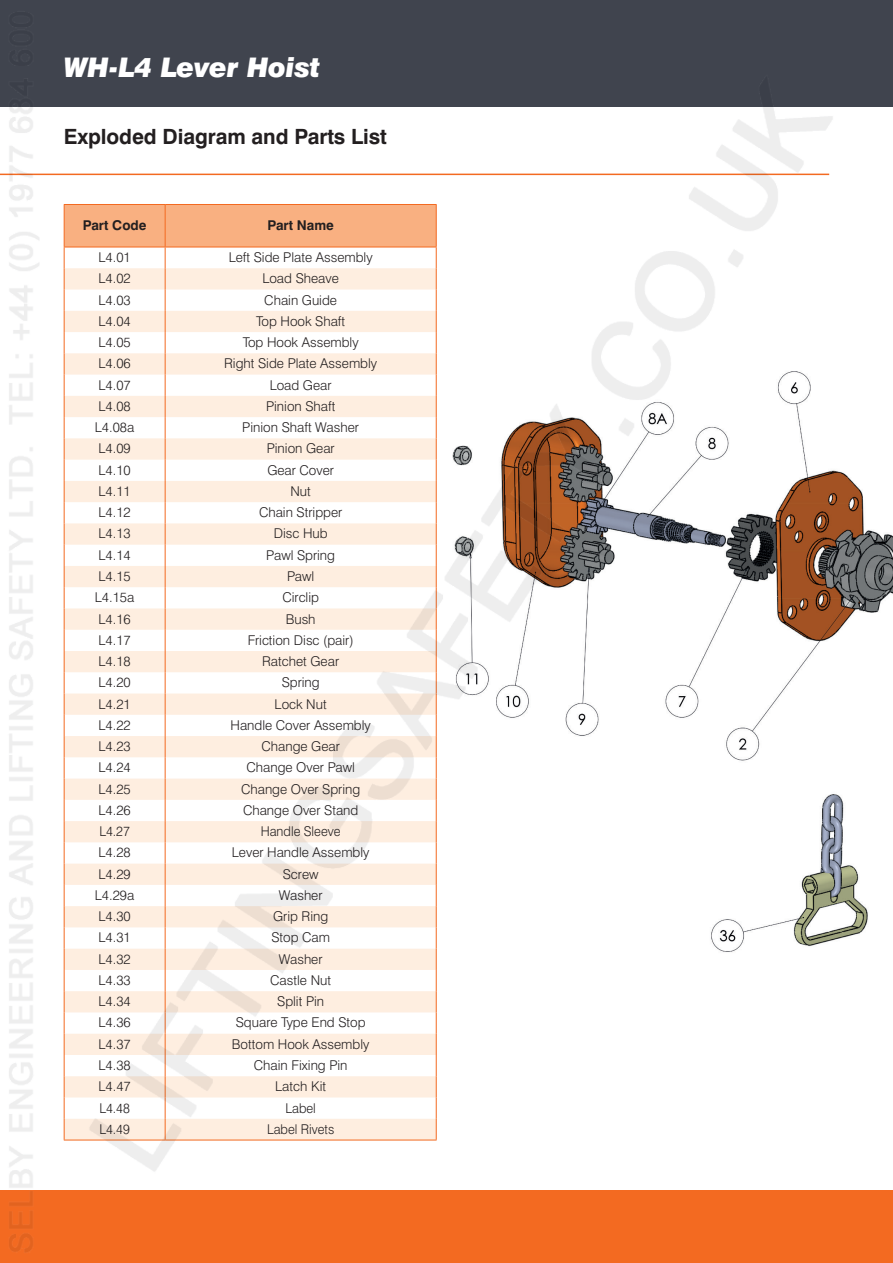
<style>
.page{position:relative;width:893px;height:1263px;background:#fff}
.page>*{position:absolute;margin:0;border:0;box-sizing:border-box;transform-origin:0 0}
.t1{font:italic 900 27px "Swiss 721 BT";letter-spacing:-.01em;color:#fff}
.t2{font:700 21px "Swiss 721 BT";letter-spacing:-.005em;color:#231f20}
.t3{font:300 13.5px "Swiss 721 BT";color:#231f20}
.t4{font:300 13.5px "Swiss 721 BT";color:#231f20;scale:.95 1}
.t5{font:700 13.5px "Swiss 721 BT";color:#231f20}
</style>
<div class="page">
<img style="left:0;top:0;width:893px;height:1263px">
<h1 class="t1" style="left:64px;top:51px;width:258px">WH-L4 Lever Hoist</h1>
<h2 class="t2" style="left:64px;top:124px;width:325px">Exploded Diagram and Parts List</h2>
<p class="t5" style="left:83px;top:217px;width:65px">Part Code</p>
<p class="t5" style="left:267px;top:217px;width:68px">Part Name</p>
<p class="t3" style="left:99px;top:249px;width:34px">L4.01</p>
<p class="t3" style="left:229px;top:249px;width:145px">Left Side Plate Assembly</p>
<p class="t3" style="left:99px;top:270px;width:34px">L4.02</p>
<p class="t3" style="left:262px;top:270px;width:78px">Load Sheave</p>
<p class="t3" style="left:99px;top:291px;width:34px">L4.03</p>
<p class="t3" style="left:264px;top:291px;width:74px">Chain Guide</p>
<p class="t3" style="left:99px;top:313px;width:34px">L4.04</p>
<p class="t3" style="left:256px;top:313px;width:90px">Top Hook Shaft</p>
<p class="t3" style="left:99px;top:334px;width:34px">L4.05</p>
<p class="t3" style="left:243px;top:334px;width:117px">Top Hook Assembly</p>
<p class="t3" style="left:99px;top:355px;width:34px">L4.06</p>
<p class="t3" style="left:224px;top:355px;width:154px">Right Side Plate Assembly</p>
<p class="t3" style="left:99px;top:377px;width:34px">L4.07</p>
<p class="t3" style="left:270px;top:377px;width:63px">Load Gear</p>
<p class="t3" style="left:99px;top:398px;width:34px">L4.08</p>
<p class="t3" style="left:266px;top:398px;width:71px">Pinion Shaft</p>
<p class="t3" style="left:95px;top:419px;width:41px">L4.08a</p>
<p class="t3" style="left:242px;top:419px;width:118px">Pinion Shaft Washer</p>
<p class="t3" style="left:99px;top:440px;width:34px">L4.09</p>
<p class="t3" style="left:267px;top:440px;width:70px">Pinion Gear</p>
<p class="t3" style="left:99px;top:462px;width:34px">L4.10</p>
<p class="t3" style="left:267px;top:462px;width:68px">Gear Cover</p>
<p class="t3" style="left:99px;top:483px;width:34px">L4.11</p>
<p class="t3" style="left:290px;top:483px;width:22px">Nut</p>
<p class="t3" style="left:99px;top:504px;width:34px">L4.12</p>
<p class="t3" style="left:259px;top:504px;width:85px">Chain Stripper</p>
<p class="t3" style="left:99px;top:525px;width:34px">L4.13</p>
<p class="t3" style="left:274px;top:525px;width:55px">Disc Hub</p>
<p class="t3" style="left:99px;top:547px;width:34px">L4.14</p>
<p class="t3" style="left:266px;top:547px;width:70px">Pawl Spring</p>
<p class="t3" style="left:99px;top:568px;width:34px">L4.15</p>
<p class="t3" style="left:287px;top:568px;width:29px">Pawl</p>
<p class="t3" style="left:95px;top:589px;width:41px">L4.15a</p>
<p class="t3" style="left:282px;top:589px;width:38px">Circlip</p>
<p class="t3" style="left:99px;top:610px;width:34px">L4.16</p>
<p class="t3" style="left:286px;top:610px;width:31px">Bush</p>
<p class="t3" style="left:99px;top:632px;width:34px">L4.17</p>
<p class="t3" style="left:248px;top:632px;width:108px">Friction Disc (pair)</p>
<p class="t3" style="left:99px;top:653px;width:34px">L4.18</p>
<p class="t3" style="left:262px;top:653px;width:78px">Ratchet Gear</p>
<p class="t3" style="left:99px;top:674px;width:34px">L4.20</p>
<p class="t3" style="left:282px;top:674px;width:40px">Spring</p>
<p class="t3" style="left:99px;top:695px;width:34px">L4.21</p>
<p class="t3" style="left:275px;top:695px;width:54px">Lock Nut</p>
<p class="t3" style="left:99px;top:717px;width:34px">L4.22</p>
<p class="t3" style="left:231px;top:717px;width:142px">Handle Cover Assembly</p>
<p class="t3" style="left:99px;top:738px;width:34px">L4.23</p>
<p class="t3" style="left:261px;top:738px;width:80px">Change Gear</p>
<p class="t3" style="left:99px;top:759px;width:34px">L4.24</p>
<p class="t3" style="left:247px;top:759px;width:110px">Change Over Pawl</p>
<p class="t3" style="left:99px;top:781px;width:34px">L4.25</p>
<p class="t3" style="left:241px;top:781px;width:121px">Change Over Spring</p>
<p class="t3" style="left:99px;top:802px;width:34px">L4.26</p>
<p class="t3" style="left:243px;top:802px;width:117px">Change Over Stand</p>
<p class="t4" style="left:99px;top:823px;width:34px">L4.27</p>
<p class="t4" style="left:261px;top:823px;width:86px">Handle Sleeve</p>
<p class="t3" style="left:99px;top:844px;width:34px">L4.28</p>
<p class="t3" style="left:232px;top:844px;width:139px">Lever Handle Assembly</p>
<p class="t3" style="left:99px;top:865px;width:34px">L4.29</p>
<p class="t3" style="left:283px;top:865px;width:37px">Screw</p>
<p class="t3" style="left:95px;top:887px;width:41px">L4.29a</p>
<p class="t3" style="left:279px;top:887px;width:45px">Washer</p>
<p class="t3" style="left:99px;top:908px;width:34px">L4.30</p>
<p class="t3" style="left:273px;top:908px;width:57px">Grip Ring</p>
<p class="t3" style="left:99px;top:929px;width:34px">L4.31</p>
<p class="t3" style="left:271px;top:929px;width:60px">Stop Cam</p>
<p class="t3" style="left:99px;top:951px;width:34px">L4.32</p>
<p class="t3" style="left:279px;top:951px;width:45px">Washer</p>
<p class="t3" style="left:99px;top:972px;width:34px">L4.33</p>
<p class="t3" style="left:270px;top:972px;width:62px">Castle Nut</p>
<p class="t3" style="left:99px;top:993px;width:34px">L4.34</p>
<p class="t3" style="left:277px;top:993px;width:49px">Split Pin</p>
<p class="t3" style="left:99px;top:1014px;width:34px">L4.36</p>
<p class="t3" style="left:236px;top:1014px;width:131px">Square Type End Stop</p>
<p class="t3" style="left:99px;top:1036px;width:34px">L4.37</p>
<p class="t3" style="left:232px;top:1036px;width:139px">Bottom Hook Assembly</p>
<p class="t3" style="left:99px;top:1057px;width:34px">L4.38</p>
<p class="t3" style="left:254px;top:1057px;width:95px">Chain Fixing Pin</p>
<p class="t3" style="left:99px;top:1078px;width:34px">L4.47</p>
<p class="t3" style="left:275px;top:1078px;width:52px">Latch Kit</p>
<p class="t4" style="left:99px;top:1099px;width:34px">L4.48</p>
<p class="t4" style="left:285px;top:1099px;width:33px">Label</p>
<p class="t4" style="left:99px;top:1121px;width:34px">L4.49</p>
<p class="t4" style="left:267px;top:1121px;width:72px">Label Rivets</p>
</div>
